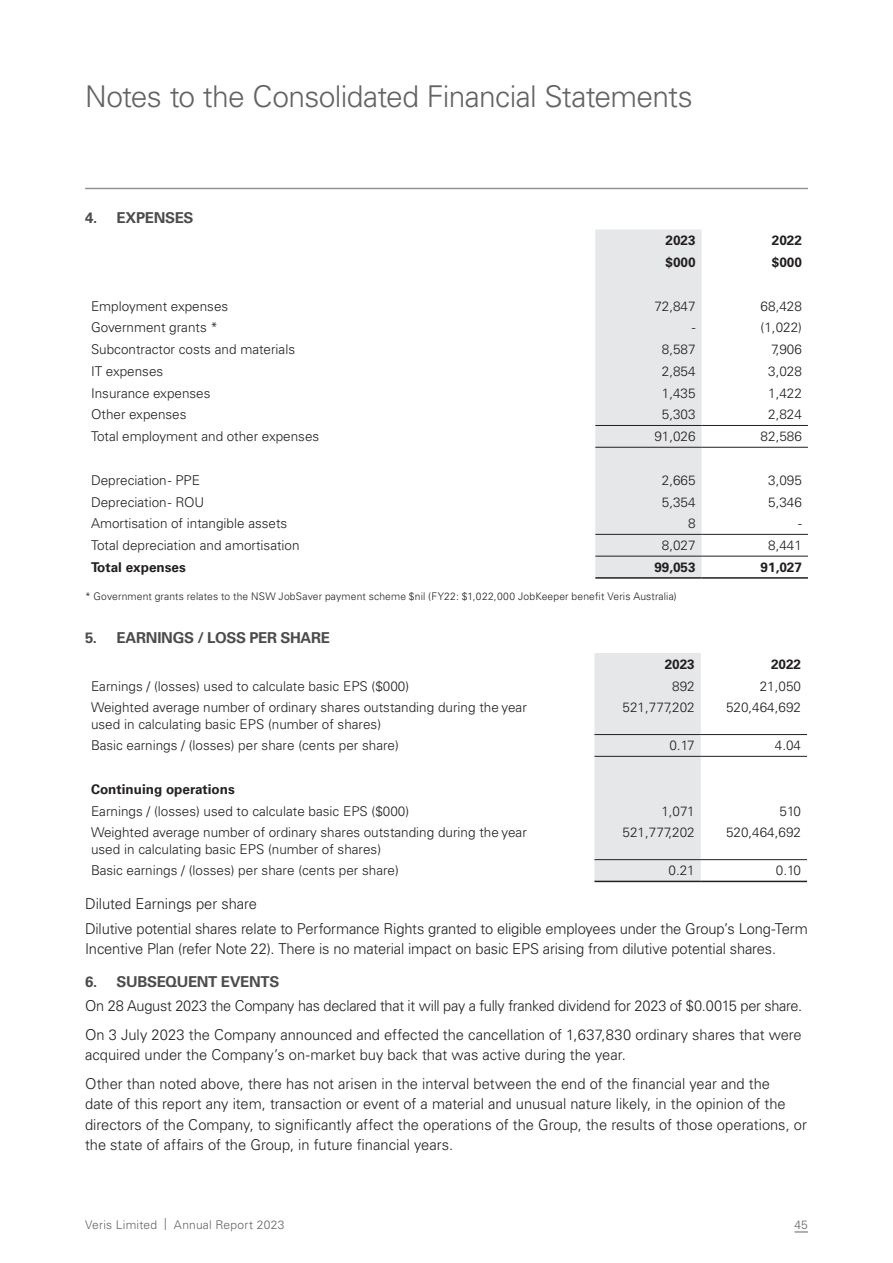
<style>
.page{position:relative;width:893px;height:1263px;background:#fff}
.page>*{position:absolute;margin:0;border:0;box-sizing:border-box;transform-origin:0 0}
.t1{font:300 30px "Univers LT Pro 45";letter-spacing:-.025em;color:#636366}
.t2{font:300 15px/28.8px "Univers LT Pro 45";letter-spacing:-.005em;color:#231f20}
.t3{font:700 15px "Univers LT Pro 65";letter-spacing:-.02em;color:#4b4c4d}
.t4{font:300 13.5px/16.2px "Univers LT Pro 45";color:#231f20}
.t5{font:700 13.5px "Univers LT Pro 65";color:#231f20}
.t6{font:300 12px "Univers LT Pro 45";letter-spacing:.02em;color:#636366}
.t7{font:300 10.5px "Univers LT Pro 45";letter-spacing:.015em;color:#231f20}
</style>
<div class="page">
<svg style="left:795px;top:1232px;width:13px;height:1px"></svg>
<hr style="left:85px;top:188px;width:723px;height:1px;background:#939598">
<div style="left:595px;top:229px;width:107px;height:348px;background:#e6e7e9"></div>
<hr style="left:595px;top:425px;width:107px;height:1px;background:#231f20">
<hr style="left:702px;top:425px;width:106px;height:1px;background:#231f20">
<hr style="left:595px;top:447px;width:107px;height:1px;background:#231f20">
<hr style="left:702px;top:447px;width:106px;height:1px;background:#231f20">
<hr style="left:702px;top:577px;width:106px;height:2px;background:#231f20">
<hr style="left:595px;top:556px;width:107px;height:1px;background:#231f20">
<hr style="left:702px;top:556px;width:106px;height:1px;background:#231f20">
<hr style="left:595px;top:577px;width:107px;height:2px;background:#231f20">
<hr style="left:595px;top:534px;width:107px;height:1px;background:#231f20">
<hr style="left:702px;top:534px;width:106px;height:1px;background:#231f20">
<div style="left:594px;top:653px;width:107px;height:228px;background:#e6e7e9"></div>
<hr style="left:594px;top:859px;width:107px;height:1px;background:#231f20">
<hr style="left:701px;top:859px;width:106px;height:1px;background:#231f20">
<hr style="left:594px;top:881px;width:107px;height:1px;background:#231f20">
<hr style="left:701px;top:881px;width:106px;height:1px;background:#231f20">
<hr style="left:594px;top:756px;width:107px;height:1px;background:#231f20">
<hr style="left:701px;top:756px;width:106px;height:1px;background:#231f20">
<hr style="left:594px;top:734px;width:107px;height:1px;background:#231f20">
<hr style="left:701px;top:734px;width:106px;height:1px;background:#231f20">
<h1 class="t1" style="left:85px;top:78px;width:609px">Notes to the Consolidated Financial Statements</h1>
<p class="t3" style="left:85px;top:209px;width:110px">4. EXPENSES</p>
<p class="t5" style="left:666px;top:232px;width:32px">2023</p>
<p class="t5" style="left:772px;top:232px;width:32px">2022</p>
<p class="t5" style="left:666px;top:254px;width:32px">$000</p>
<p class="t5" style="left:772px;top:254px;width:32px">$000</p>
<p class="t4" style="left:91px;top:298px;width:139px">Employment expenses</p>
<p class="t4" style="left:654px;top:298px;width:43px">72,847</p>
<p class="t4" style="left:761px;top:298px;width:43px">68,428</p>
<p class="t4" style="left:91px;top:319px;width:128px">Government grants *</p>
<p class="t4" style="left:692px;top:319px;width:5px">-</p>
<p class="t4" style="left:761px;top:319px;width:43px">(1,022)</p>
<p class="t4" style="left:91px;top:341px;width:206px">Subcontractor costs and materials</p>
<p class="t4" style="left:662px;top:341px;width:35px">8,587</p>
<p class="t4" style="left:771px;top:341px;width:32px">7,906</p>
<p class="t4" style="left:91px;top:363px;width:74px">IT expenses</p>
<p class="t4" style="left:662px;top:363px;width:35px">2,854</p>
<p class="t4" style="left:768px;top:363px;width:35px">3,028</p>
<p class="t4" style="left:91px;top:385px;width:121px">Insurance expenses</p>
<p class="t4" style="left:662px;top:385px;width:35px">1,435</p>
<p class="t4" style="left:768px;top:385px;width:35px">1,422</p>
<p class="t4" style="left:91px;top:407px;width:97px">Other expenses</p>
<p class="t4" style="left:662px;top:407px;width:35px">5,303</p>
<p class="t4" style="left:768px;top:407px;width:35px">2,824</p>
<p class="t4" style="left:91px;top:428px;width:230px">Total employment and other expenses</p>
<p class="t4" style="left:654px;top:428px;width:43px">91,026</p>
<p class="t4" style="left:761px;top:428px;width:43px">82,586</p>
<p class="t4" style="left:91px;top:472px;width:111px">Depreciation - PPE</p>
<p class="t4" style="left:662px;top:472px;width:35px">2,665</p>
<p class="t4" style="left:768px;top:472px;width:35px">3,095</p>
<p class="t4" style="left:91px;top:494px;width:115px">Depreciation - ROU</p>
<p class="t4" style="left:662px;top:494px;width:35px">5,354</p>
<p class="t4" style="left:768px;top:494px;width:35px">5,346</p>
<p class="t4" style="left:91px;top:515px;width:198px">Amortisation of intangible assets</p>
<p class="t4" style="left:688px;top:515px;width:9px">8</p>
<p class="t4" style="left:798px;top:515px;width:5px">-</p>
<p class="t4" style="left:91px;top:537px;width:210px">Total depreciation and amortisation</p>
<p class="t4" style="left:662px;top:537px;width:35px">8,027</p>
<p class="t4" style="left:768px;top:537px;width:35px">8,441</p>
<p class="t5" style="left:91px;top:559px;width:96px">Total expenses</p>
<p class="t5" style="left:654px;top:559px;width:43px">99,053</p>
<p class="t5" style="left:761px;top:559px;width:43px">91,027</p>
<p class="t7" style="left:85px;top:590px;width:593px">* Government grants relates to the NSW JobSaver payment scheme $nil (FY22: $1,022,000 JobKeeper benefit Veris Australia)</p>
<p class="t3" style="left:85px;top:628px;width:246px">5. EARNINGS / LOSS PER SHARE</p>
<p class="t5" style="left:665px;top:656px;width:32px">2023</p>
<p class="t5" style="left:771px;top:656px;width:32px">2022</p>
<p class="t4" style="left:91px;top:678px;width:320px">Earnings / (losses) used to calculate basic EPS ($000)</p>
<p class="t4" style="left:672px;top:678px;width:24px">892</p>
<p class="t4" style="left:760px;top:678px;width:43px">21,050</p>
<p class="t4" style="left:91px;top:699px;width:437px">Weighted average number of ordinary shares outstanding during the year used in calculating basic EPS (number of shares)</p>
<p class="t4" style="left:622px;top:699px;width:74px">521,777,202</p>
<p class="t4" style="left:726px;top:699px;width:77px">520,464,692</p>
<p class="t4" style="left:91px;top:737px;width:309px">Basic earnings / (losses) per share (cents per share)</p>
<p class="t4" style="left:669px;top:737px;width:27px">0.17</p>
<p class="t4" style="left:775px;top:737px;width:28px">4.04</p>
<p class="t5" style="left:91px;top:781px;width:145px">Continuing operations</p>
<p class="t4" style="left:91px;top:803px;width:320px">Earnings / (losses) used to calculate basic EPS ($000)</p>
<p class="t4" style="left:661px;top:803px;width:35px">1,071</p>
<p class="t4" style="left:780px;top:803px;width:23px">510</p>
<p class="t4" style="left:91px;top:824px;width:437px">Weighted average number of ordinary shares outstanding during the year used in calculating basic EPS (number of shares)</p>
<p class="t4" style="left:622px;top:824px;width:74px">521,777,202</p>
<p class="t4" style="left:726px;top:824px;width:77px">520,464,692</p>
<p class="t4" style="left:91px;top:862px;width:309px">Basic earnings / (losses) per share (cents per share)</p>
<p class="t4" style="left:668px;top:862px;width:28px">0.21</p>
<p class="t4" style="left:776px;top:862px;width:27px">0.10</p>
<p class="t2" style="left:85px;top:892px;width:724px;line-height:24.5px">Diluted Earnings per share<br>Dilutive potential shares relate to Performance Rights granted to eligible employees under the Group’s Long-Term</p>
<p class="t2" style="left:85px;top:934px;width:693px">Incentive Plan (refer Note 22). There is no material impact on basic EPS arising from dilutive potential shares.</p>
<p class="t3" style="left:85px;top:972px;width:196px">6. SUBSEQUENT EVENTS</p>
<p class="t2" style="left:85px;top:991px;width:719px">On 28 August 2023 the Company has declared that it will pay a fully franked dividend for 2023 of $0.0015 per share.<br>On 3 July 2023 the Company announced and effected the cancellation of 1,637,830 ordinary shares that were</p>
<p class="t2" style="left:85px;top:1040px;width:686px">acquired under the Company’s on-market buy back that was active during the year.<br>Other than noted above, there has not arisen in the interval between the end of the financial year and the</p>
<p class="t2" style="left:85px;top:1094px;width:723px;line-height:20.2px">date of this report any item, transaction or event of a material and unusual nature likely, in the opinion of the directors of the Company, to significantly affect the operations of the Group, the results of those operations, or the state of affairs of the Group, in future financial years.</p>
<p class="t6" style="left:85px;top:1217px;width:201px">Veris Limited | Annual Report 2023</p>
<p class="t6" style="left:795px;top:1217px;width:15px">45</p>
</div>
